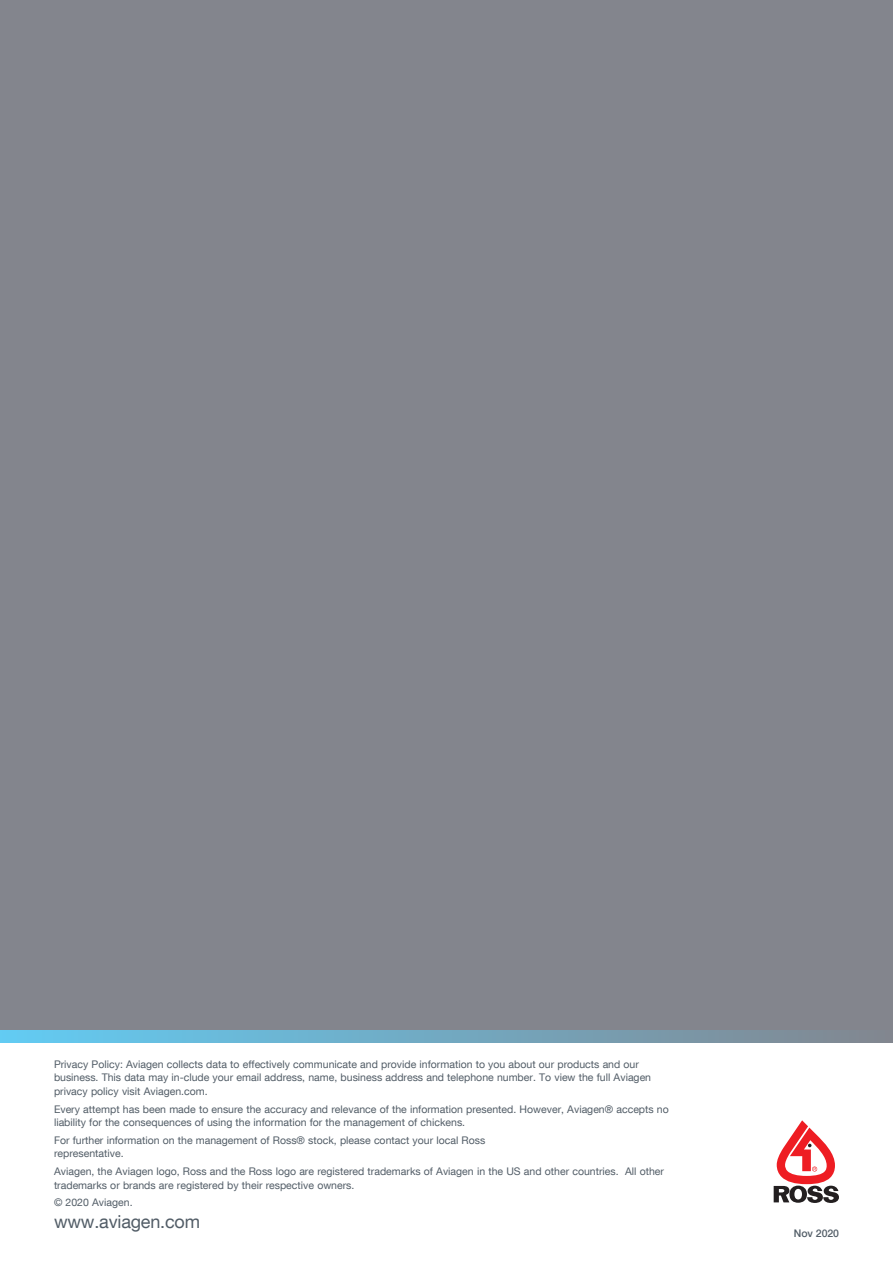
<style>
.page{position:relative;width:893px;height:1263px;background:#fff}
.page>*{position:absolute;margin:0;border:0;box-sizing:border-box;transform-origin:0 0}
.t1{font:18px "Helvetica Neue LT Com";letter-spacing:-.01em;color:#525d67}
.t2{font:10.5px/13.5px "Helvetica Neue LT Com";color:#525d67}
.t3{font:500 10.5px "Helvetica Neue LT Com";letter-spacing:-.01em;color:#525d67}
</style>
<div class="page">
<div style="left:0;top:0;width:893px;height:1042px;background:#83858d"></div>
<svg style="left:0;top:1030px;width:816px;height:12px"></svg>
<svg style="left:774px;top:1120px;width:65px;height:83px"></svg>
<p class="t2" style="left:54px;top:1057px;width:599px">Privacy Policy: Aviagen collects data to effectively communicate and provide information to you about our products and our business. This data may in-clude your email address, name, business address and telephone number. To view the full Aviagen privacy policy visit Aviagen.com.</p>
<p class="t2" style="left:54px;top:1102px;width:616px">Every attempt has been made to ensure the accuracy and relevance of the information presented. However, Aviagen® accepts no liability for the consequences of using the information for the management of chickens.</p>
<p class="t2" style="left:54px;top:1133px;width:433px">For further information on the management of Ross® stock, please contact your local Ross representative.</p>
<p class="t2" style="left:54px;top:1164px;width:612px">Aviagen, the Aviagen logo, Ross and the Ross logo are registered trademarks of Aviagen in the US and other countries. All other trademarks or brands are registered by their respective owners.</p>
<p class="t2" style="left:54px;top:1196px;width:80px">© 2020 Aviagen.</p>
<h1 class="t1" style="left:54px;top:1211px;width:148px">www.aviagen.com</h1>
<p class="t3" style="left:794px;top:1226px;width:47px">Nov 2020</p>
</div>
